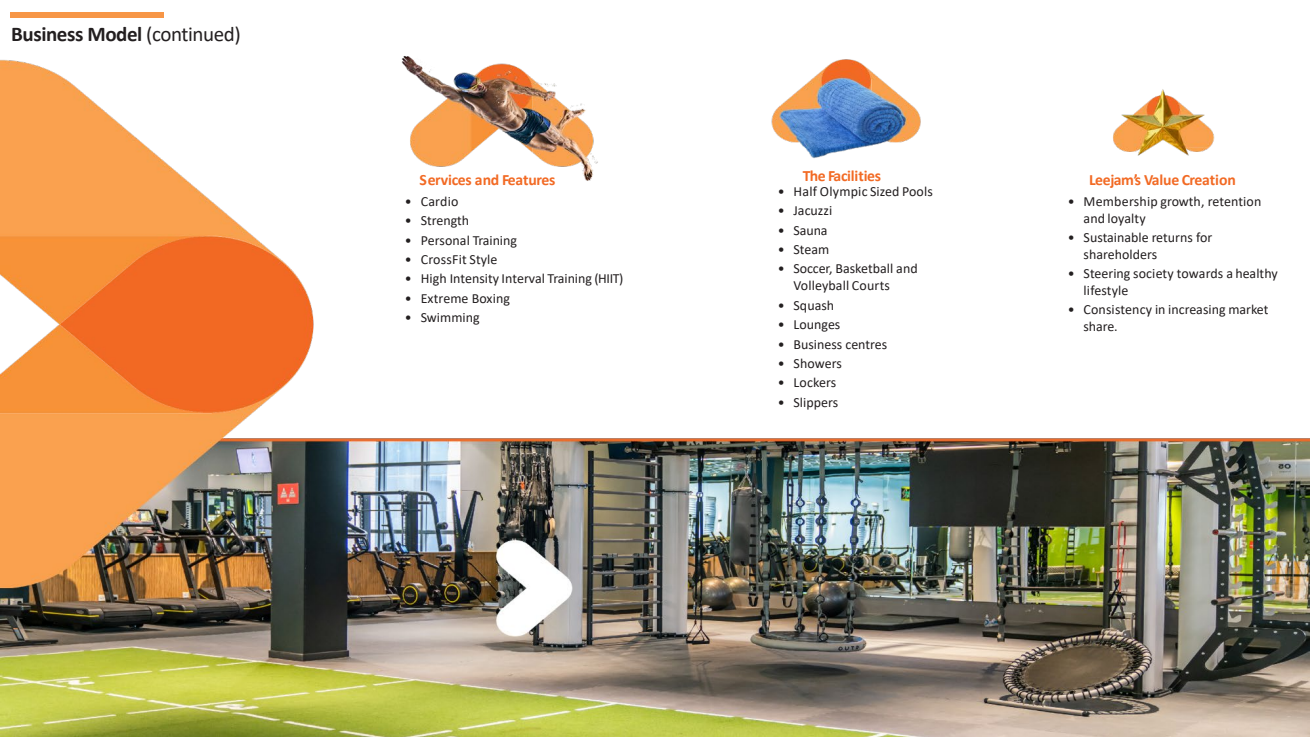
<style>
.page{position:relative;width:1310px;height:737px;background:#fff}
.page>*{position:absolute;margin:0;border:0;box-sizing:border-box;transform-origin:0 0}
.t1{font:700 21px "Calibri";letter-spacing:-.02em;color:#231f20}
.t2{font:700 15.75px "Calibri";letter-spacing:-.015em;color:#f26a24}
.t3{font:14px/16.8px "Calibri";color:#231f20}
.s1{font-weight:400}
</style>
<div class="page">
<div style="left:10px;top:12px;width:153px;height:6px;background:#f79646"></div>
<img style="left:0;top:56px;width:1310px;height:681px">
<h1 class="t1" style="left:11px;top:19px;width:231px">Business Model <span class="s1">(continued)</span></h1>
<p class="t2" style="left:419px;top:168px;width:137px">Services and Features</p>
<p class="t3" style="left:405px;top:192px;width:55px">• Cardio</p>
<p class="t3" style="left:405px;top:212px;width:66px">• Strength</p>
<p class="t3" style="left:405px;top:231px;width:114px">• Personal Training</p>
<p class="t3" style="left:405px;top:251px;width:94px">• CrossFit Style</p>
<p class="t3" style="left:405px;top:270px;width:220px">• High Intensity Interval Training (HIIT)</p>
<p class="t3" style="left:405px;top:289px;width:107px">• Extreme Boxing</p>
<p class="t3" style="left:405px;top:309px;width:76px">• Swimming</p>
<p class="t2" style="left:803px;top:165px;width:80px">The Facilities</p>
<p class="t3" style="left:778px;top:182px;width:157px">• Half Olympic Sized Pools</p>
<p class="t3" style="left:778px;top:202px;width:56px">• Jacuzzi</p>
<p class="t3" style="left:778px;top:221px;width:51px">• Sauna</p>
<p class="t3" style="left:778px;top:241px;width:53px">• Steam</p>
<p class="t3" style="left:793px;top:260px;width:126px;text-indent:-16px">• Soccer, Basketball and<br>Volleyball Courts</p>
<p class="t3" style="left:778px;top:296px;width:58px">• Squash</p>
<p class="t3" style="left:778px;top:316px;width:64px">• Lounges</p>
<p class="t3" style="left:778px;top:335px;width:111px">• Business centres</p>
<p class="t3" style="left:778px;top:354px;width:66px">• Showers</p>
<p class="t3" style="left:778px;top:374px;width:60px">• Lockers</p>
<p class="t3" style="left:778px;top:393px;width:62px">• Slippers</p>
<p class="t2" style="left:1089px;top:168px;width:148px">Leejam’s Value Creation</p>
<p class="t3" style="left:1083px;top:192px;width:179px;text-indent:-16px">• Membership growth, retention and loyalty</p>
<p class="t3" style="left:1083px;top:228px;width:130px;text-indent:-16px">• Sustainable returns for shareholders</p>
<p class="t3" style="left:1083px;top:265px;width:196px;text-indent:-16px">• Steering society towards a healthy lifestyle</p>
<p class="t3" style="left:1083px;top:301px;width:186px;text-indent:-16px">• Consistency in increasing market share.</p>
</div>
